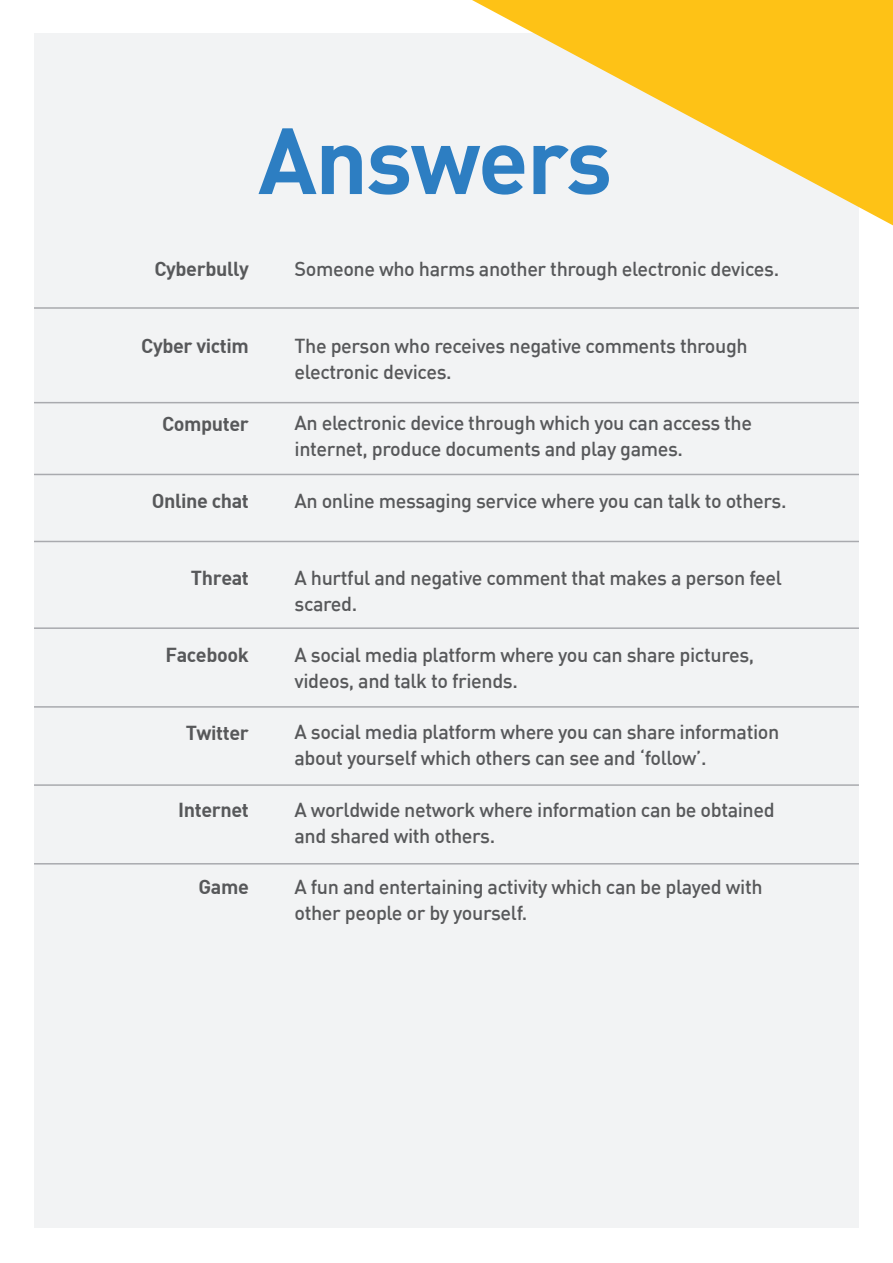
<style>
.page{position:relative;width:893px;height:1263px;background:#fff}
.page>*{position:absolute;margin:0;border:0;box-sizing:border-box;transform-origin:0 0}
.t1{font:700 92.25px "DIN";letter-spacing:-.02em;color:#2d7ec2}
.t2{font:500 19.8px/25.8px "DIN";letter-spacing:-.02em;color:#57585a}
.t3{font:19.8px "DIN Bold";letter-spacing:-.02em;color:#57585a}
</style>
<div class="page">
<div style="left:34px;top:33px;width:825px;height:1195px;background:#f2f3f4"></div>
<svg style="left:472px;top:0;width:421px;height:225px"></svg>
<hr style="left:34px;top:307px;width:825px;height:2px;background:#a9aaae">
<hr style="left:34px;top:402px;width:825px;height:1px;background:#a9aaae">
<hr style="left:34px;top:474px;width:825px;height:1px;background:#a9aaae">
<hr style="left:34px;top:541px;width:825px;height:1px;background:#a9aaae">
<hr style="left:34px;top:627px;width:825px;height:2px;background:#a9aaae">
<hr style="left:34px;top:706px;width:825px;height:2px;background:#a9aaae">
<hr style="left:34px;top:784px;width:825px;height:2px;background:#a9aaae">
<hr style="left:34px;top:863px;width:825px;height:1px;background:#a9aaae">
<p class="t1" style="left:258px;top:100px;width:356px">Answers</p>
<p class="t3" style="left:154px;top:256px;width:96px">Cyberbully</p>
<p class="t3" style="left:141px;top:333px;width:109px">Cyber victim</p>
<p class="t3" style="left:162px;top:410px;width:88px">Computer</p>
<p class="t3" style="left:152px;top:488px;width:99px">Online chat</p>
<p class="t3" style="left:191px;top:565px;width:60px">Threat</p>
<p class="t3" style="left:165px;top:642px;width:85px">Facebook</p>
<p class="t3" style="left:186px;top:720px;width:65px">Twitter</p>
<p class="t3" style="left:178px;top:797px;width:72px">Internet</p>
<p class="t3" style="left:198px;top:874px;width:52px">Game</p>
<p class="t2" style="left:294px;top:255px;width:486px">Someone who harms another through electronic devices.</p>
<p class="t2" style="left:294px;top:332px;width:455px">The person who receives negative comments through electronic devices.</p>
<p class="t2" style="left:294px;top:410px;width:459px">An electronic device through which you can access the internet, produce documents and play games.</p>
<p class="t2" style="left:294px;top:487px;width:493px">An online messaging service where you can talk to others.</p>
<p class="t2" style="left:294px;top:564px;width:489px">A hurtful and negative comment that makes a person feel scared.</p>
<p class="t2" style="left:294px;top:641px;width:461px">A social media platform where you can share pictures, videos, and talk to friends.</p>
<p class="t2" style="left:294px;top:719px;width:486px">A social media platform where you can share information about yourself which others can see and ‘follow’.</p>
<p class="t2" style="left:294px;top:796px;width:482px">A worldwide network where information can be obtained and shared with others.</p>
<p class="t2" style="left:294px;top:873px;width:470px">A fun and entertaining activity which can be played with other people or by yourself.</p>
</div>
